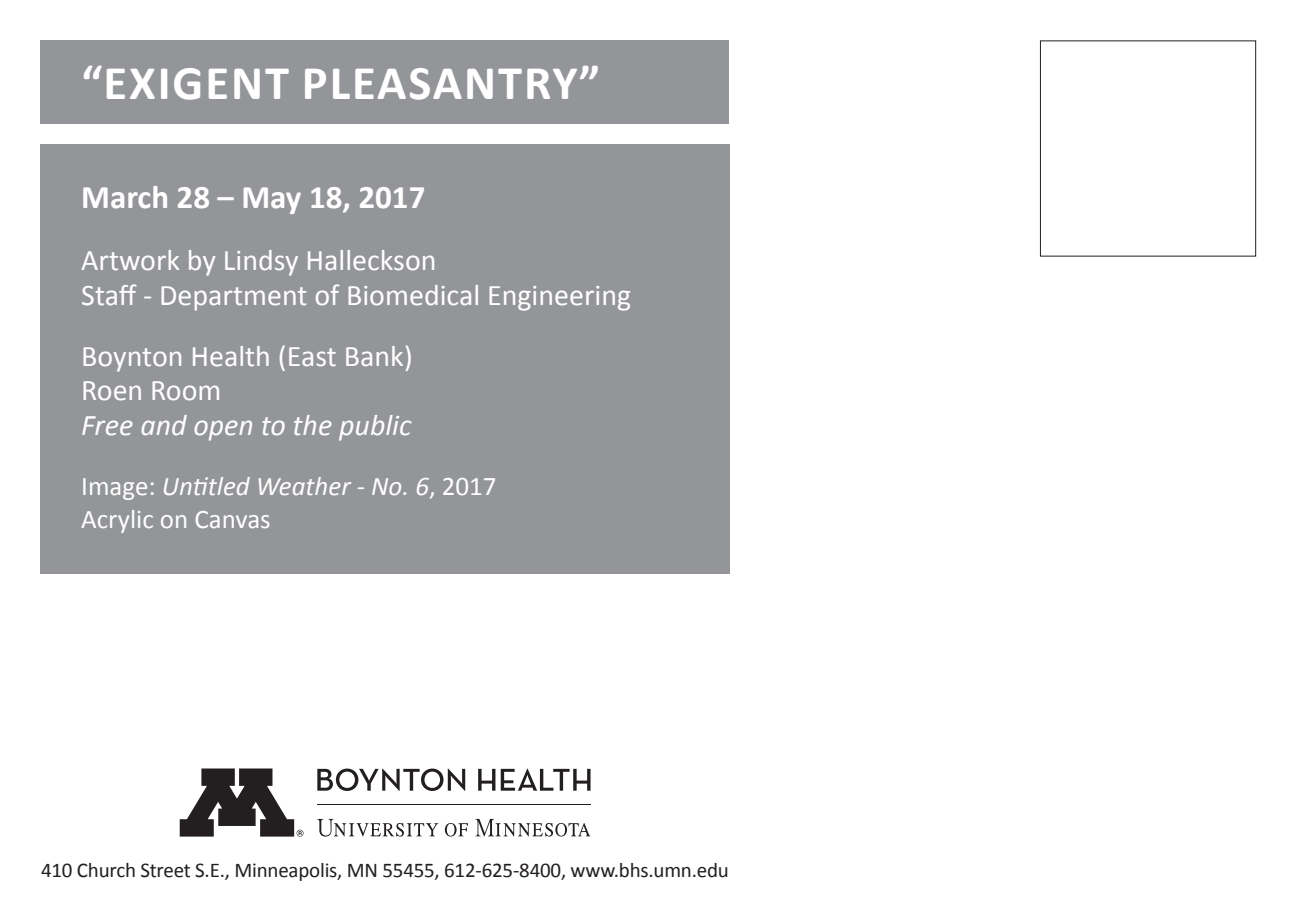
<style>
.page{position:relative;width:1296px;height:918px;background:#fff}
.page>*{position:absolute;margin:0;border:0;box-sizing:border-box;transform-origin:0 0}
.t1{font:700 48.6px "Calibri";letter-spacing:.04em;color:#fff}
.t2{font:700 33px "Calibri";color:#fff}
.t3{font:30px/34.5px "Calibri";color:#fff}
.t4{font:27px/33px "Calibri";color:#fff}
.t5{font:21px "Calibri";letter-spacing:-.01em;color:#231f20}
.s1{font-style:italic}
</style>
<div class="page">
<div style="left:40px;top:144px;width:690px;height:429px;background:#939598"></div>
<div style="left:40px;top:40px;width:689px;height:84px;background:#939598"></div>
<div style="left:1040px;top:40px;width:216px;height:216px;border:1px solid #231f20"></div>
<svg style="left:317px;top:769px;width:148px;height:22px"></svg>
<svg style="left:478px;top:769px;width:17px;height:22px"></svg>
<svg style="left:501px;top:769px;width:90px;height:22px"></svg>
<svg style="left:180px;top:768px;width:124px;height:69px"></svg>
<hr style="left:317px;top:804px;width:273px;height:1px;background:#231f20">
<svg style="left:475px;top:819px;width:115px;height:18px"></svg>
<svg style="left:445px;top:823px;width:23px;height:14px"></svg>
<svg style="left:317px;top:819px;width:121px;height:18px"></svg>
<p class="t1" style="left:81px;top:53px;width:520px">“EXIGENT PLEASANTRY”</p>
<p class="t2" style="left:81px;top:176px;width:346px">March 28 – May 18, 2017</p>
<p class="t3" style="left:81px;top:241px;width:552px;line-height:35.4px">Artwork by Lindsy Halleckson<br>Staff - Department of Biomedical Engineering</p>
<p class="t3" style="left:81px;top:338px;width:333px">Boynton Health (East Bank)<br>Roen Room<br><span class="s1">Free and open to the public</span></p>
<p class="t4" style="left:81px;top:469px;width:417px">Image: <span class="s1">Untitled Weather - No. 6</span>, 2017<br>Acrylic on Canvas</p>
<p class="t5" style="left:41px;top:857px;width:689px">410 Church Street S.E., Minneapolis, MN 55455, 612-625-8400, www.bhs.umn.edu</p>
</div>
